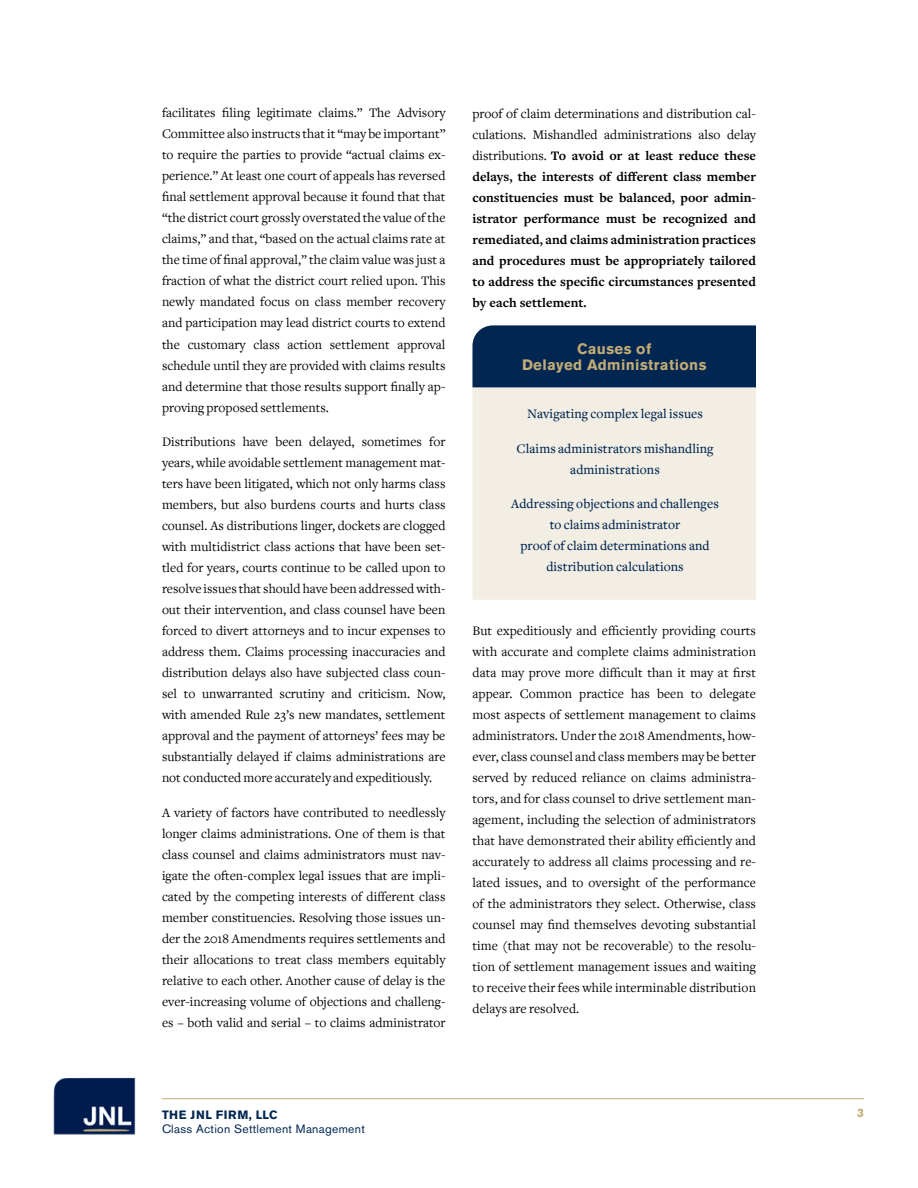
<style>
.page{position:relative;width:918px;height:1188px;background:#fff}
.page>*{position:absolute;margin:0;border:0;box-sizing:border-box;transform-origin:0 0}
.t1{font:700 15px/16.5px "Akzidenz Grotesk BE";letter-spacing:.025em;color:#c3ab75;text-align:center}
.t2{font:13.5px/21px "Freight Text";color:#000;text-align:justify}
.t3{font:700 13.5px/21px "Freight Text Pro";color:#000;text-align:justify}
.t4{font:500 13.5px/21px "Freight Text";letter-spacing:.005em;color:#002651;text-align:center}
.t5{font:12px "Akzidenz Grotesk BE";letter-spacing:.025em;color:#002651}
.t6{font:700 12px "Akzidenz Grotesk BE";letter-spacing:.065em;color:#002651}
.t7{font:700 12px "Akzidenz Grotesk BE";color:#c3ab75}
.s1{font-family:"Freight Text";font-weight:400}
</style>
<div class="page">
<hr style="left:162px;top:1098px;width:702px;height:1px;background:#c3ab75">
<img style="left:54px;top:1077px;width:82px;height:57px">
<div style="left:472px;top:387px;width:284px;height:213px;background:#f3eee4"></div>
<div style="left:472px;top:325px;width:284px;height:62px;background:#002651"></div>
<p class="t2" style="left:162px;top:103px;width:285px">facilitates filing legitimate claims.” The Advisory Committee also instructs that it “may be important” to require the parties to provide “actual claims ex&shy;perience.” At least one court of appeals has reversed final settlement approval because it found that that “the district court grossly overstated the value of the claims,” and that, “based on the actual claims rate at the time of final approval,” the claim value was just a fraction of what the district court relied upon. This newly mandated focus on class member recovery and participation may lead district courts to extend the customary class action settlement approval schedule until they are provided with claims results and determine that those results support finally ap&shy;proving proposed settlements.</p>
<p class="t2" style="left:162px;top:431px;width:285px">Distributions have been delayed, sometimes for years, while avoidable settlement management mat&shy;ters have been litigated, which not only harms class members, but also burdens courts and hurts class counsel. As distributions linger, dockets are clogged with multidistrict class actions that have been set&shy;tled for years, courts continue to be called upon to resolve issues that should have been addressed with&shy;out their intervention, and class counsel have been forced to divert attorneys and to incur expenses to address them. Claims processing inaccuracies and distribution delays also have subjected class coun&shy;sel to unwarranted scrutiny and criticism. Now, with amended Rule 23’s new mandates, settlement approval and the payment of attorneys’ fees may be substantially delayed if claims administrations are not conducted more accurately and expeditiously.</p>
<p class="t2" style="left:162px;top:802px;width:285px">A variety of factors have contributed to needlessly longer claims administrations. One of them is that class counsel and claims administrators must nav&shy;igate the often-complex legal issues that are impli&shy;cated by the competing interests of different class member constituencies. Resolving those issues un&shy;der the 2018 Amendments requires settlements and their allocations to treat class members equitably relative to each other. Another cause of delay is the ever-increasing volume of objections and challeng&shy;es – both valid and serial – to claims administrator</p>
<p class="t2" style="left:472px;top:103px;width:285px">proof of claim determinations and distribution cal&shy;culations. Mishandled administrations also delay</p>
<p class="t3" style="left:472px;top:144px;width:285px"><span class="s1">distributions.</span> To avoid or at least reduce these delays, the interests of different class member constituencies must be balanced, poor admin&shy;istrator performance must be recognized and remediated, and claims administration practices and procedures must be appropriately tailored to address the specific circumstances presented by each settlement.</p>
<p class="t1" style="left:522px;top:340px;width:186px">Causes of<br>Delayed Administrations</p>
<p class="t4" style="left:527px;top:404px;width:177px">Navigating complex legal issues</p>
<p class="t4" style="left:517px;top:438px;width:199px">Claims administrators mishandling administrations</p>
<p class="t4" style="left:511px;top:494px;width:209px">Addressing objections and challenges to claims administrator<br>proof of claim determinations and distribution calculations</p>
<p class="t2" style="left:472px;top:621px;width:285px">But expeditiously and efficiently providing courts with accurate and complete claims administration data may prove more difficult than it may at first appear. Common practice has been to delegate most aspects of settlement management to claims administrators. Under the 2018 Amendments, how&shy;ever, class counsel and class members may be better served by reduced reliance on claims administra&shy;tors, and for class counsel to drive settlement man&shy;agement, including the selection of administrators that have demonstrated their ability efficiently and accurately to address all claims processing and re&shy;lated issues, and to oversight of the performance of the administrators they select. Otherwise, class counsel may find themselves devoting substantial time (that may not be recoverable) to the resolu&shy;tion of settlement management issues and waiting to receive their fees while interminable distribution delays are resolved.</p>
<p class="t6" style="left:162px;top:1108px;width:117px">THE JNL FIRM, LLC</p>
<p class="t5" style="left:162px;top:1122px;width:204px">Class Action Settlement Management</p>
<p class="t7" style="left:857px;top:1106px;width:8px">3</p>
</div>
